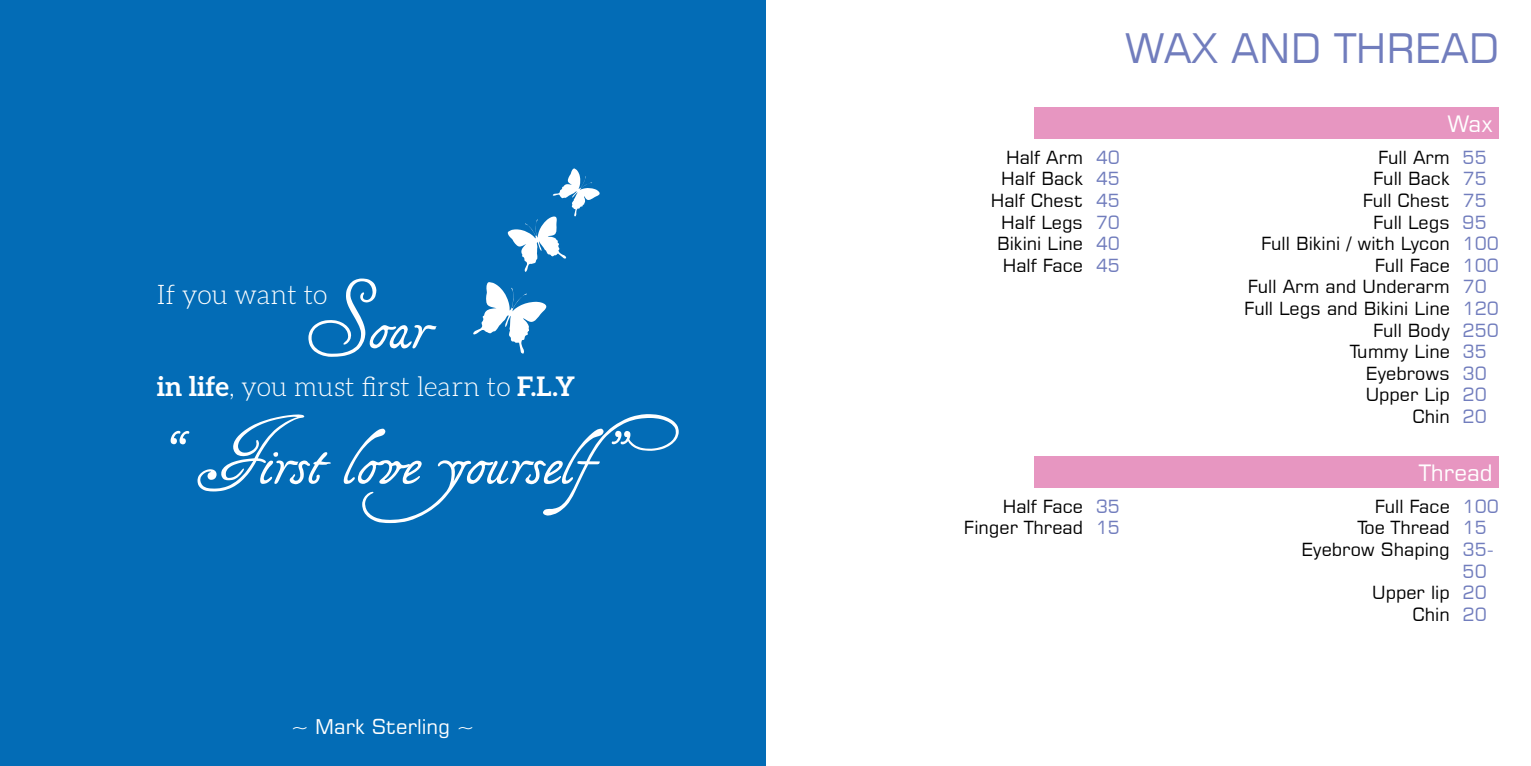
<style>
.page{position:relative;width:1531px;height:766px;background:#fff}
.page>*{position:absolute;margin:0;border:0;box-sizing:border-box;transform-origin:0 0}
.t1{font:54px "Tagettes";color:#fff}
.t2{font:40.5px "Square 721 BT";color:#717dbd}
.t3{font:300 27px "Aleo";color:#fff}
.t4{font:22.5px "Square 721 BT";color:#fff}
.t5{font:20.25px "Square 721 BT";color:#fff}
.t6{font:18px/21.6px "Square 721 BT";color:#000;text-align:right}
.t7{font:18px/21.6px "Square 721 BT";color:#717dbd}
.s1{font-weight:700}
</style>
<div class="page">
<div style="left:0;top:0;width:765px;height:765px;background:#036cb6"></div>
<svg style="left:473px;top:282px;width:74px;height:71px"></svg>
<svg style="left:508px;top:168px;width:92px;height:104px"></svg>
<div style="left:1035px;top:107px;width:464px;height:32px;background:#e796c1"></div>
<div style="left:1035px;top:456px;width:464px;height:32px;background:#e796c1"></div>
<h1 class="t1" style="left:303px;top:298px;width:130px">Soar</h1>
<h3 class="t3" style="left:157px;top:279px;width:172px">If you want to</h3>
<h3 class="t3" style="left:157px;top:371px;width:420px"><span class="s1">in life</span>, you must first learn to <span class="s1">F.L.Y</span></h3>
<h1 class="t1" style="left:166px;top:433px;width:548px">“First love yourself”</h1>
<p class="t5" style="left:292px;top:713px;width:184px">~ Mark Sterling ~</p>
<h2 class="t2" style="left:1124px;top:23px;width:238px">Wax and thre</h2>
<h2 class="t2" style="left:1440px;top:23px;width:53px">ad</h2>
<p class="t6" style="left:991px;top:146px;width:94px">Half Arm<br>Half Back<br>Half Chest<br>Half Legs<br>Bikini Line<br>Half Face</p>
<p class="t4" style="left:1447px;top:110px;width:47px">Wax</p>
<p class="t7" style="left:1096px;top:146px;width:26px;text-align:justify">40<br>45<br>45<br>70<br>40<br>45</p>
<p class="t6" style="left:1244px;top:146px;width:207px">Full Arm<br>Full Back<br>Full Chest<br>Full Legs<br>Full Bikini / with Lycon<br>Full Face<br>Full Arm and Underarm<br>Full Legs and Bikini Line<br>Full Body<br>Tummy Line<br>Eyebrows<br>Upper Lip<br>Chin</p>
<p class="t7" style="left:1462px;top:146px;width:38px">55<br>75<br>75<br>95<br>100<br>100<br>70<br>120<br>250<br>35<br>30<br>20<br>20</p>
<p class="t6" style="left:963px;top:495px;width:121px">Half Face<br>Finger Thread</p>
<p class="t4" style="left:1419px;top:458px;width:75px">Thread</p>
<p class="t7" style="left:1096px;top:495px;width:26px">35<br>15</p>
<p class="t6" style="left:1301px;top:495px;width:150px">Full Face<br>Toe Thread<br>Eyebrow Shaping</p>
<p class="t6" style="left:1372px;top:581px;width:79px">Upper lip<br>Chin</p>
<p class="t7" style="left:1462px;top:495px;width:38px">100<br>15<br>35-<br>50<br>20<br>20</p>
</div>
